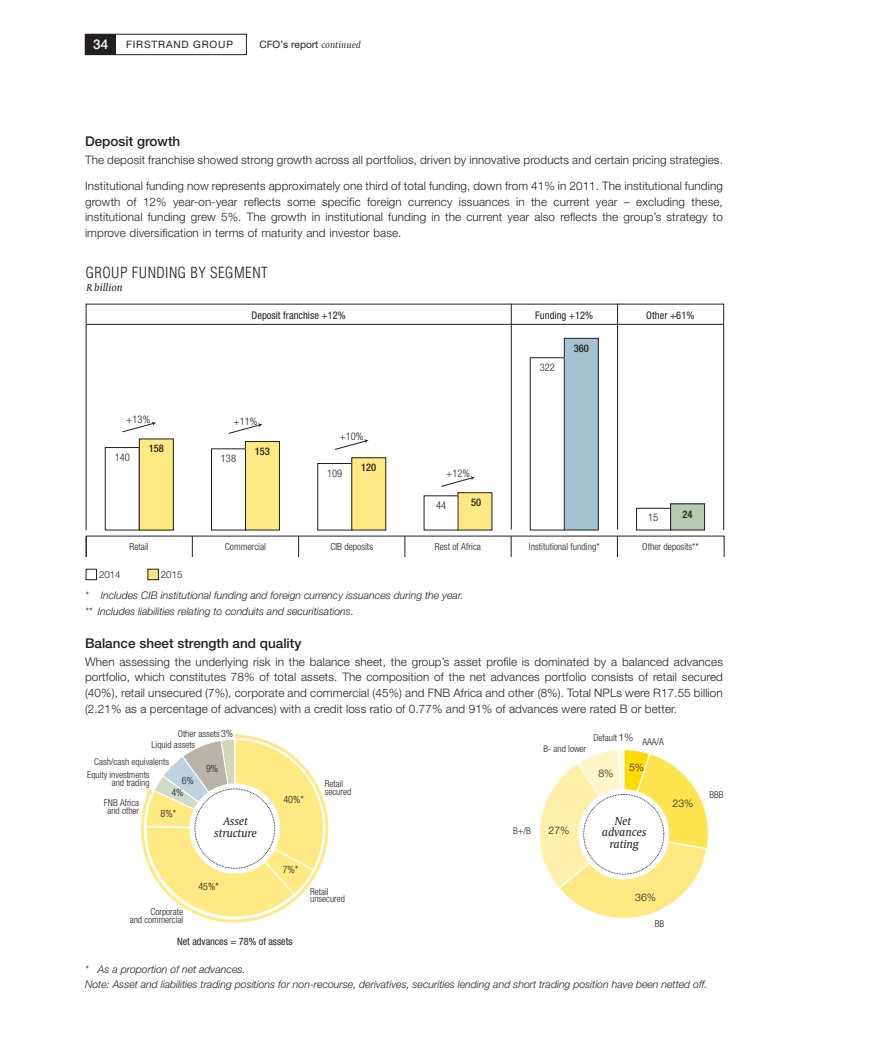
<style>
.page{position:relative;width:893px;height:1063px;background:#fff}
.page>*{position:absolute;margin:0;border:0;box-sizing:border-box;transform-origin:0 0}
.t1{font:300 condensed 15px "Helvetica LT Std";letter-spacing:.03em;color:#231f20}
.t2{font:500 13.5px "Helvetica Neue LT Std";color:#231f20}
.t3{font:500 13.5px "Helvetica Neue LT Std";color:#fff}
.t4{font:300 11.7px/15.8px "Helvetica Neue LT Std";letter-spacing:.01em;color:#231f20;text-align:justify}
.t5{font:500 11.7px "Helvetica Neue LT Std";color:#231f20}
.t6{font:italic 11.55px/11.6px "Capitolium News 2";letter-spacing:-.015em;color:#231f20;text-align:center}
.t7{font:italic 300 10.5px/15.9px "Helvetica Neue LT Std";color:#231f20}
.t8{font:condensed 10.5px "Helvetica Neue LT Std";color:#231f20}
.t9{font:300 condensed 10.5px "Helvetica Neue LT Std";color:#231f20}
.t10{font:500 condensed 10.5px "Helvetica Neue LT Std";color:#231f20}
.t11{font:300 10.5px "Helvetica Neue LT Std";color:#231f20}
.t12{font:italic 10.5px "Capitolium News 2";color:#231f20}
.t13{font:condensed 10.2px "Helvetica Neue LT Std";color:#231f20}
.t14{font:300 condensed 10.2px "Helvetica Neue LT Std";color:#231f20}
.t15{font:10.2px "Helvetica Neue LT Std";color:#231f20}
.t16{font:10.2px "Helvetica Neue LT Std";letter-spacing:.08em;color:#231f20}
.t17{font:300 condensed 9.75px "Helvetica Neue LT Std";color:#231f20}
.t18{font:300 9.75px "Helvetica Neue LT Std";color:#231f20}
.t19{font:300 condensed 9.45px/7.8px "Helvetica Neue LT Std";color:#231f20}
.s1{font-family:"Capitolium 2";font-style:italic}
.s2{font-size:10.2px}
</style>
<div class="page">
<hr style="left:617px;top:304px;width:1px;height:225px;background:#231f20">
<hr style="left:511px;top:304px;width:1px;height:225px;background:#231f20">
<hr style="left:86px;top:324px;width:637px;height:1px;background:#231f20">
<svg style="left:122px;top:422px;width:34px;height:10px"></svg>
<svg style="left:228px;top:423px;width:34px;height:11px"></svg>
<svg style="left:335px;top:439px;width:33px;height:11px"></svg>
<svg style="left:441px;top:476px;width:34px;height:11px"></svg>
<div style="left:105px;top:447px;width:34px;height:83px;border:1px solid #231f20"></div>
<div style="left:139px;top:439px;width:34px;height:91px;background:#ffe982"></div>
<div style="left:139px;top:439px;width:35px;height:91px;border:1px solid #231f20"></div>
<div style="left:245px;top:442px;width:34px;height:88px;background:#ffe982"></div>
<div style="left:245px;top:441px;width:35px;height:89px;border:1px solid #231f20"></div>
<div style="left:211px;top:449px;width:35px;height:81px;border:1px solid #231f20"></div>
<div style="left:317px;top:463px;width:35px;height:67px;border:1px solid #231f20"></div>
<div style="left:352px;top:458px;width:34px;height:72px;background:#ffe982"></div>
<div style="left:458px;top:493px;width:34px;height:37px;background:#ffe982"></div>
<div style="left:564px;top:338px;width:34px;height:192px;background:#a4c2d0"></div>
<div style="left:564px;top:338px;width:34px;height:192px;border:1px solid #231f20"></div>
<div style="left:530px;top:357px;width:34px;height:173px;border:1px solid #231f20"></div>
<div style="left:671px;top:504px;width:34px;height:26px;background:#b6c9b1"></div>
<div style="left:636px;top:508px;width:35px;height:22px;border:1px solid #231f20"></div>
<svg style="left:405px;top:538px;width:1px;height:17px"></svg>
<svg style="left:617px;top:538px;width:1px;height:17px"></svg>
<svg style="left:511px;top:538px;width:1px;height:17px"></svg>
<svg style="left:192px;top:536px;width:1px;height:21px"></svg>
<svg style="left:86px;top:536px;width:1px;height:21px"></svg>
<svg style="left:298px;top:536px;width:1px;height:21px"></svg>
<div style="left:148px;top:569px;width:11px;height:11px;border:1px solid #231f20"></div>
<svg style="left:540px;top:750px;width:168px;height:168px"></svg>
<div style="left:579px;top:790px;width:90px;height:89px;background:#fff;border-radius:50%"></div>
<div style="left:583px;top:794px;width:81px;height:80px;border:1px dashed #231f20;border-radius:50%"></div>
<svg style="left:141px;top:733px;width:188px;height:120px"></svg>
<svg style="left:144px;top:734px;width:181px;height:189px"></svg>
<div style="left:85px;top:34px;width:162px;height:21px;border:1px solid #231f20"></div>
<div style="left:85px;top:34px;width:31px;height:21px;background:#231f20"></div>
<svg style="left:86px;top:569px;width:11px;height:11px"></svg>
<svg style="left:148px;top:569px;width:10px;height:11px"></svg>
<p class="t3" style="left:93px;top:36px;width:17px">34</p>
<p class="t16" style="left:126px;top:38px;width:108px">FIRSTRAND GROUP</p>
<p class="t15" style="left:259px;top:39px;width:103px">CFO’s report <span class="s1">continued</span></p>
<p class="t2" style="left:85px;top:133px;width:97px">Deposit growth</p>
<p class="t4" style="left:85px;top:151px;width:639px">The deposit franchise showed strong growth across all portfolios, driven by innovative products and certain pricing strategies.</p>
<p class="t4" style="left:85px;top:178px;width:639px">Institutional funding now represents approximately one third of total funding, down from 41% in 2011. The institutional funding growth of 12% year-on-year reflects some specific foreign currency issuances in the current year – excluding these, institutional funding grew 5%. The growth in institutional funding in the current year also reflects the group’s strategy to improve diversification in terms of maturity and investor base.</p>
<p class="t1" style="left:86px;top:264px;width:184px">GROUP FUNDING BY SEGMENT</p>
<p class="t12" style="left:86px;top:281px;width:38px">R billion</p>
<p class="t8" style="left:252px;top:309px;width:96px">Deposit franchise +12%</p>
<p class="t8" style="left:535px;top:309px;width:59px">Funding +12%</p>
<p class="t8" style="left:646px;top:309px;width:50px">Other +61%</p>
<p class="t9" style="left:126px;top:413px;width:25px">+13%</p>
<p class="t9" style="left:233px;top:415px;width:25px">+11%</p>
<p class="t9" style="left:115px;top:451px;width:17px">140</p>
<p class="t10" style="left:149px;top:442px;width:17px">158</p>
<p class="t9" style="left:221px;top:452px;width:17px">138</p>
<p class="t10" style="left:255px;top:445px;width:17px">153</p>
<p class="t9" style="left:339px;top:431px;width:25px">+10%</p>
<p class="t9" style="left:327px;top:467px;width:17px">109</p>
<p class="t10" style="left:361px;top:461px;width:17px">120</p>
<p class="t9" style="left:446px;top:467px;width:25px">+12%</p>
<p class="t9" style="left:436px;top:499px;width:12px">44</p>
<p class="t10" style="left:471px;top:496px;width:12px">50</p>
<p class="t9" style="left:540px;top:361px;width:17px">322</p>
<p class="t10" style="left:574px;top:342px;width:17px">360</p>
<p class="t9" style="left:648px;top:511px;width:12px">15</p>
<p class="t10" style="left:682px;top:508px;width:12px">24</p>
<p class="t17" style="left:130px;top:540px;width:21px">Retail</p>
<p class="t17" style="left:225px;top:540px;width:43px">Commercial</p>
<p class="t17" style="left:330px;top:540px;width:44px">CIB deposits</p>
<p class="t17" style="left:435px;top:540px;width:48px">Rest of Africa</p>
<p class="t17" style="left:529px;top:540px;width:72px">Institutional funding*</p>
<p class="t17" style="left:642px;top:540px;width:58px">Other deposits**</p>
<p class="t18" style="left:99px;top:568px;width:23px">2014</p>
<p class="t18" style="left:161px;top:568px;width:23px">2015</p>
<p class="t7" style="left:85px;top:587px;width:380px">* Includes CIB institutional funding and foreign currency issuances during the year. ** Includes liabilities relating to conduits and securitisations.</p>
<p class="t2" style="left:85px;top:635px;width:218px">Balance sheet strength and quality</p>
<p class="t4" style="left:85px;top:653px;width:639px">When assessing the underlying risk in the balance sheet, the group’s asset profile is dominated by a balanced advances portfolio, which constitutes 78% of total assets. The composition of the net advances portfolio consists of retail secured (40%), retail unsecured (7%), corporate and commercial (45%) and FNB Africa and other (8%). Total NPLs were R17.55 billion (2.21% as a percentage of advances) with a credit loss ratio of 0.77% and 91% of advances were rated B or better.</p>
<p class="t19" style="left:152px;top:728px;width:83px;line-height:10.5px;text-indent:26px">Other assets <span class="s2">3%<br></span>Liquid assets</p>
<p class="t19" style="left:87px;top:756px;width:83px;line-height:12.6px;text-indent:7px">Cash/cash equivalents<br>Equity investments</p>
<p class="t19" style="left:104px;top:772px;width:47px;line-height:20px;text-indent:8px">and trading<br>FNB Africa</p>
<p class="t19" style="left:107px;top:806px;width:33px">and other</p>
<p class="t11" style="left:618px;top:731px;width:17px">1%</p>
<p class="t11" style="left:629px;top:761px;width:17px">5%</p>
<p class="t19" style="left:593px;top:734px;width:25px">Default</p>
<p class="t19" style="left:642px;top:737px;width:23px">AAA/A</p>
<p class="t19" style="left:543px;top:744px;width:44px">B- and lower</p>
<p class="t14" style="left:206px;top:762px;width:14px">9%</p>
<p class="t11" style="left:598px;top:767px;width:17px">8%</p>
<p class="t14" style="left:182px;top:775px;width:14px">6%</p>
<p class="t19" style="left:325px;top:779px;width:28px">Retail secured</p>
<p class="t14" style="left:171px;top:786px;width:14px">4%</p>
<p class="t14" style="left:283px;top:794px;width:22px">40%*</p>
<p class="t14" style="left:161px;top:807px;width:17px">8%*</p>
<p class="t6" style="left:214px;top:815px;width:44px">Asset structure</p>
<p class="t6" style="left:602px;top:815px;width:46px">Net advances rating</p>
<p class="t5" style="left:221px;top:824px;width:28px">2013</p>
<p class="t11" style="left:549px;top:824px;width:22px">27%</p>
<p class="t19" style="left:513px;top:826px;width:19px">B+/B</p>
<p class="t14" style="left:198px;top:880px;width:22px">45%*</p>
<p class="t14" style="left:283px;top:863px;width:17px">7%*</p>
<p class="t19" style="left:130px;top:908px;width:55px;text-align:right">Corporate<br>and commercial</p>
<p class="t13" style="left:177px;top:935px;width:117px">Net advances = 78% of assets</p>
<p class="t19" style="left:310px;top:887px;width:36px">Retail unsecured</p>
<p class="t11" style="left:635px;top:891px;width:22px">36%</p>
<p class="t19" style="left:655px;top:920px;width:11px">BB</p>
<p class="t11" style="left:673px;top:796px;width:22px">23%</p>
<p class="t19" style="left:709px;top:791px;width:16px">BBB</p>
<p class="t7" style="left:85px;top:961px;width:624px">* As a proportion of net advances.<br>Note: Asset and liabilities trading positions for non-recourse, derivatives, securities lending and short trading position have been netted off.</p>
</div>
